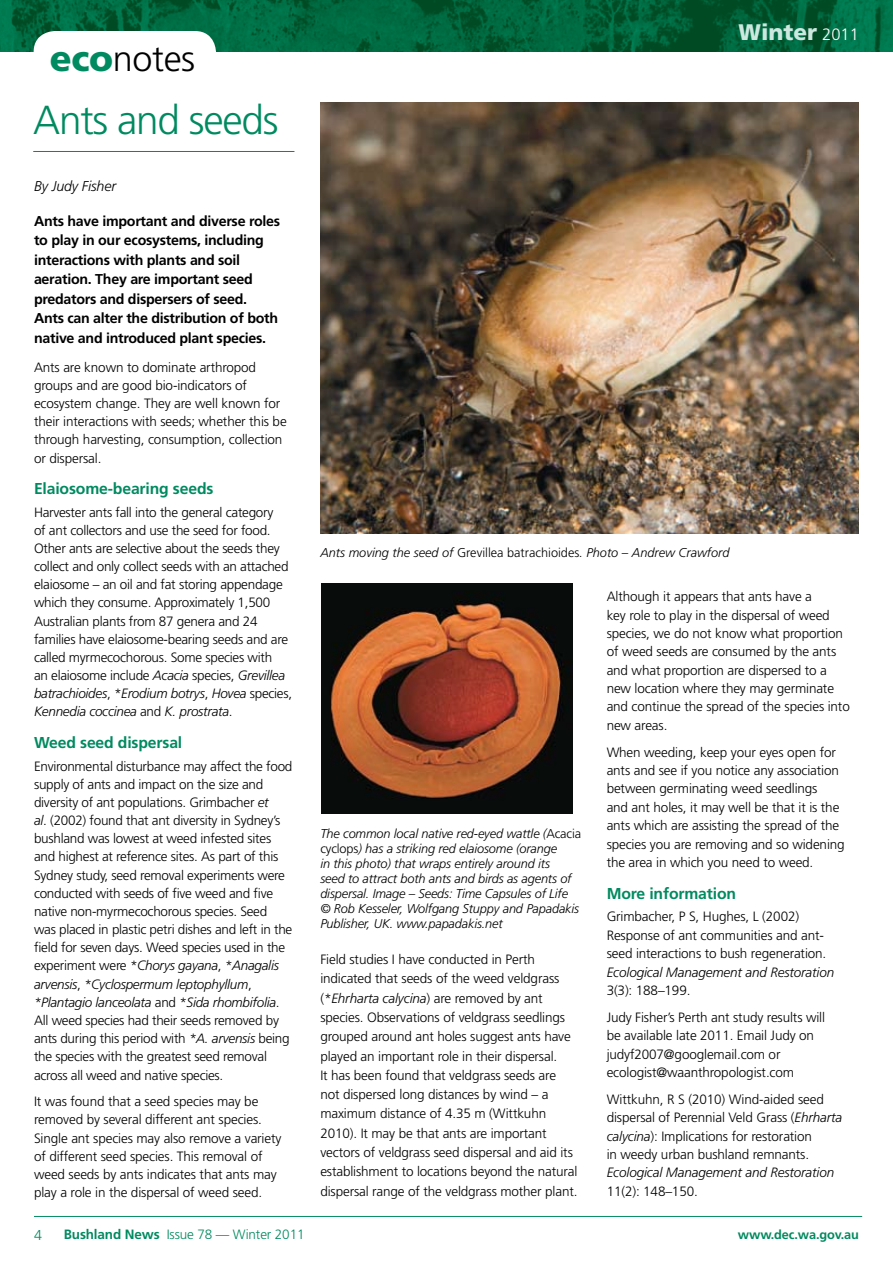
<style>
.page{position:relative;width:893px;height:1263px;background:#fff}
.page>*{position:absolute;margin:0;border:0;box-sizing:border-box;transform-origin:0 0}
.t1{font:300 40.5px "Frutiger";letter-spacing:-.03em;color:#008a5f}
.t2{font:300 36px "Frutiger";letter-spacing:-.01em;color:#000}
.t3{font:900 22.5px "Frutiger";color:#cce8df}
.t4{font:700 15.75px "Frutiger";letter-spacing:-.01em;color:#008a5f}
.t5{font:700 14.25px/19.5px "Frutiger";letter-spacing:-.02em;color:#000}
.t6{font:italic 300 14.25px "Frutiger";letter-spacing:-.01em;color:#000}
.t7{font:300 14.25px "Frutiger";color:#008a5f}
.t8{font:300 13.5px/18.1px "Frutiger";letter-spacing:-.01em;color:#000}
.t9{font:italic 300 13.5px "Frutiger";letter-spacing:-.01em;color:#000}
.t10{font:300 13.5px "Frutiger";letter-spacing:-.01em;color:#008a5f}
.t11{font:italic 300 12.75px/15px "Frutiger";letter-spacing:-.01em;color:#000}
.t12{font:700 12.75px "Frutiger";letter-spacing:-.01em;color:#008a5f}
.s1{font-weight:900;color:#008a5f}
.s2{font-style:italic}
.s3{font-weight:300;font-size:16.5px;color:#fff}
.s4{font-style:normal}
.s5{font-weight:700}
</style>
<div class="page">
<img style="left:0;top:0;width:893px;height:51px">
<div style="left:34px;top:31px;width:182px;height:94px;background:#fff;border-radius:21px"></div>
<hr style="left:33px;top:151px;width:261px;height:1px;background:#008a5f">
<img style="left:320px;top:102px;width:539px;height:431px">
<hr style="left:34px;top:1216px;width:828px;height:1px;background:#008a5f">
<img style="left:321px;top:584px;width:252px;height:230px">
<h2 class="t2" style="left:50px;top:38px;width:147px"><span class="s1">eco</span>notes</h2>
<h1 class="t1" style="left:33px;top:97px;width:247px">Ants and seeds</h1>
<p class="t6" style="left:34px;top:178px;width:84px">By Judy Fisher</p>
<p class="t5" style="left:34px;top:211px;width:248px">Ants have important and diverse roles to play in our ecosystems, including interactions with plants and soil aeration. They are important seed predators and dispersers of seed.<br>Ants can alter the distribution of both native and introduced plant species.</p>
<p class="t8" style="left:34px;top:358px;width:254px">Ants are known to dominate arthropod groups and are good bio-indicators of ecosystem change. They are well known for their interactions with seeds; whether this be through harvesting, consumption, collection or dispersal.</p>
<p class="t4" style="left:34px;top:479px;width:181px">Elaiosome-bearing seeds</p>
<p class="t8" style="left:34px;top:503px;width:260px">Harvester ants fall into the general category<br>of ant collectors and use the seed for food.<br>Other ants are selective about the seeds they collect and only collect seeds with an attached elaiosome – an oil and fat storing appendage which they consume. Approximately 1,500<br>Australian plants from 87 genera and 24 families have elaiosome-bearing seeds and are called myrmecochorous. Some species with<br>an elaiosome include <span class="s2">Acacia</span> species, <span class="s2">Grevillea batrachioides</span>, <span class="s2">*Erodium botrys</span>, <span class="s2">Hovea</span> species, <span class="s2">Kennedia coccinea</span> and <span class="s2">K. prostrata</span>.</p>
<p class="t4" style="left:34px;top:733px;width:150px">Weed seed dispersal</p>
<p class="t8" style="left:34px;top:757px;width:260px">Environmental disturbance may affect the food supply of ants and impact on the size and diversity of ant populations. Grimbacher <span class="s2">et<br>al</span>. (2002) found that ant diversity in Sydney’s bushland was lowest at weed infested sites and highest at reference sites. As part of this Sydney study, seed removal experiments were conducted with seeds of five weed and five native non-myrmecochorous species. Seed was placed in plastic petri dishes and left in the field for seven days. Weed species used in the experiment were <span class="s2">*Chorys gayana</span>, <span class="s2">*Anagalis arvensis</span>, <span class="s2">*Cyclospermum leptophyllum</span>, <span class="s2">*Plantagio lanceolata</span> and <span class="s2">*Sida rhombifolia</span>.<br>All weed species had their seeds removed by ants during this period with <span class="s2">*A. arvensis</span> being the species with the greatest seed removal across all weed and native species.</p>
<p class="t8" style="left:34px;top:1093px;width:249px">It was found that a seed species may be removed by several different ant species.<br>Single ant species may also remove a variety of different seed species. This removal of weed seeds by ants indicates that ants may play a role in the dispersal of weed seed.</p>
<h3 class="t3" style="left:738px;top:18px;width:122px">Winter <span class="s3">2011</span></h3>
<p class="t11" style="left:320px;top:545px;width:411px">Ants moving the seed of <span class="s4">Grevillea batrachioides</span>. Photo – Andrew Crawford</p>
<p class="t8" style="left:607px;top:587px;width:245px">Although it appears that ants have a<br>key role to play in the dispersal of weed species, we do not know what proportion of weed seeds are consumed by the ants and what proportion are dispersed to a new location where they may germinate and continue the spread of the species into new areas.</p>
<p class="t8" style="left:607px;top:743px;width:240px">When weeding, keep your eyes open for ants and see if you notice any association between germinating weed seedlings<br>and ant holes, it may well be that it is the ants which are assisting the spread of the species you are removing and so widening the area in which you need to weed.</p>
<p class="t4" style="left:607px;top:884px;width:131px">More information</p>
<p class="t8" style="left:607px;top:908px;width:221px">Grimbacher, P S, Hughes, L (2002)<br>Response of ant communities and ant&shy;seed interactions to bush regeneration.</p>
<p class="t9" style="left:607px;top:964px;width:229px">Ecological Management and Restoration</p>
<p class="t8" style="left:607px;top:977px;width:220px;line-height:26.8px">3(3): 188–199.<br>Judy Fisher’s Perth ant study results will</p>
<p class="t8" style="left:607px;top:1026px;width:209px">be available late 2011. Email Judy on judyf2007@googlemail.com or ecologist@waanthropologist.com</p>
<p class="t8" style="left:607px;top:1090px;width:237px">Wittkuhn, R S (2010) Wind-aided seed dispersal of Perennial Veld Grass (<span class="s2">Ehrharta calycina</span>): Implications for restoration<br>in weedy urban bushland remnants.</p>
<p class="t9" style="left:607px;top:1165px;width:229px">Ecological Management and Restoration</p>
<p class="t8" style="left:607px;top:1182px;width:93px">11(2): 148–150.</p>
<p class="t11" style="left:320px;top:826px;width:262px">The common local native red-eyed wattle (<span class="s4">Acacia cyclops</span>) has a striking red elaiosome (orange<br>in this photo) that wraps entirely around its<br>seed to attract both ants and birds as agents of dispersal. Image – Seeds: Time Capsules of Life © Rob Kesseler, Wolfgang Stuppy and Papadakis Publisher, UK. www.papadakis.net</p>
<p class="t8" style="left:320px;top:950px;width:259px;line-height:19.4px">Field studies I have conducted in Perth indicated that seeds of the weed veldgrass (<span class="s2">*Ehrharta calycina</span>) are removed by ant species. Observations of veldgrass seedlings grouped around ant holes suggest ants have played an important role in their dispersal.<br>It has been found that veldgrass seeds are not dispersed long distances by wind – a maximum distance of 4.35 m (Wittkuhn 2010). It may be that ants are important vectors of veldgrass seed dispersal and aid its establishment to locations beyond the natural dispersal range of the veldgrass mother plant.</p>
<p class="t7" style="left:34px;top:1227px;width:9px">4</p>
<p class="t10" style="left:64px;top:1227px;width:242px"><span class="s5">Bushland News</span> Issue 78 — Winter 2011</p>
<p class="t12" style="left:738px;top:1226px;width:123px">www.dec.wa.gov.au</p>
</div>
